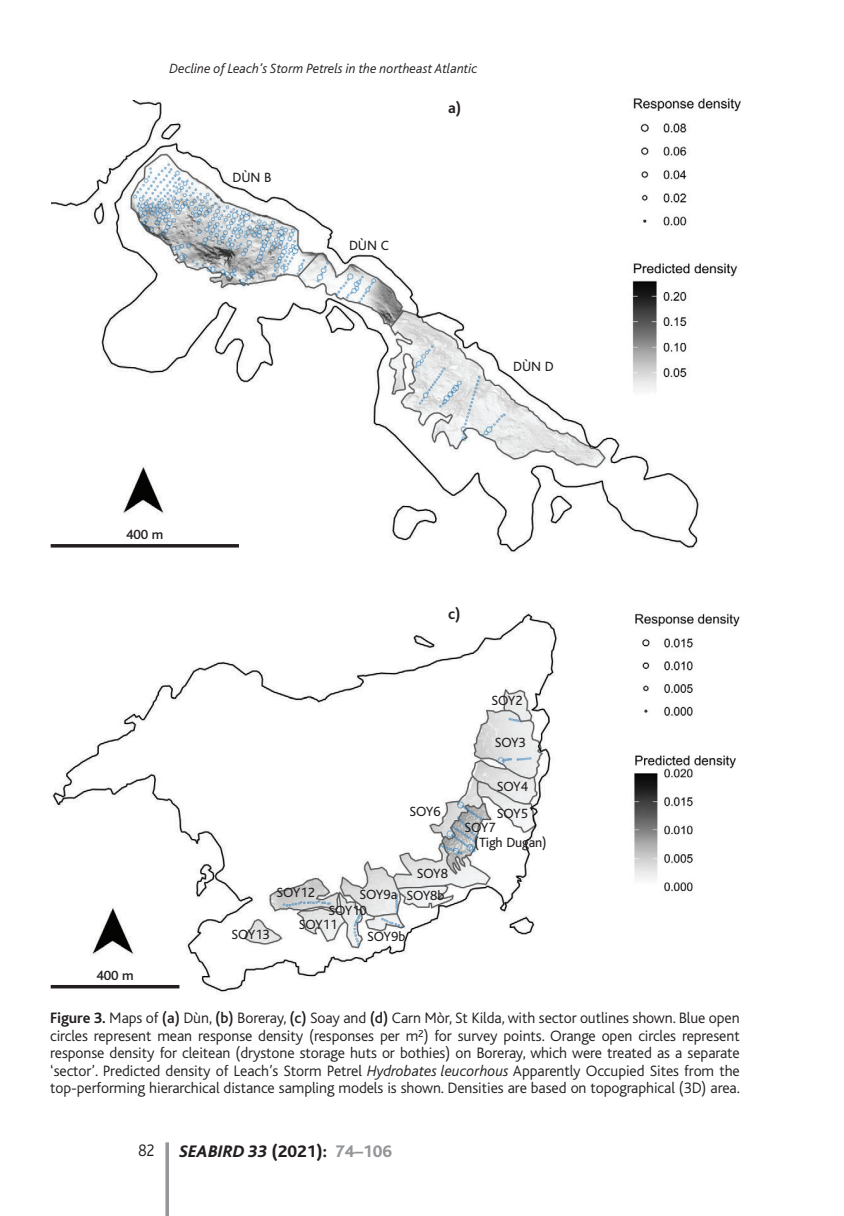
<style>
.page{position:relative;width:844px;height:1216px;background:#fff}
.page>*{position:absolute;margin:0;border:0;box-sizing:border-box;transform-origin:0 0}
.t1{font:italic 800 17.5px "Bliss";color:#231f20}
.t2{font:300 17.5px "Bliss";color:#231f20;scale:.9 1}
.t3{font:300 15.75px/17.5px "Bliss";letter-spacing:-.005em;color:#231f20;text-align:justify}
.t4{font:700 15.75px "Bliss";color:#231f20}
.t5{font:14px "Bliss";letter-spacing:-.005em;color:#231f20}
.t6{font:italic 300 14px "Bliss";color:#231f20}
.t7{font:500 14px "Bliss";letter-spacing:-.005em;color:#231f20}
.s1{font-weight:700}
.s2{font-weight:500}
.s3{font-style:italic}
.s4{font-style:normal}
.s5{font-style:normal;color:#939598}
</style>
<div class="page">
<svg style="left:165px;top:1142px;width:4px;height:73px"></svg>
<img style="left:51px;top:100px;width:648px;height:454px">
<img style="left:51px;top:612px;width:507px;height:381px">
<img style="left:116px;top:462px;width:55px;height:57px">
<hr style="left:51px;top:544px;width:188px;height:3px;background:#231f20">
<img style="left:624px;top:98px;width:117px;height:321px">
<img style="left:634px;top:613px;width:106px;height:279px">
<img style="left:86px;top:903px;width:54px;height:57px">
<svg style="left:51px;top:984px;width:128px;height:4px"></svg>
<p class="t6" style="left:169px;top:64px;width:309px">Decline of Leach’s Storm Petrels in the northeast Atlantic</p>
<p class="t7" style="left:126px;top:530px;width:39px">400 m</p>
<p class="t7" style="left:96px;top:970px;width:39px">400 m</p>
<p class="t5" style="left:232px;top:173px;width:40px">DÙN B</p>
<p class="t5" style="left:349px;top:240px;width:41px">DÙN C</p>
<p class="t4" style="left:448px;top:102px;width:15px">a)</p>
<p class="t5" style="left:513px;top:362px;width:42px">DÙN D</p>
<p class="t4" style="left:448px;top:609px;width:14px">c)</p>
<p class="t5" style="left:491px;top:696px;width:33px">SOY2</p>
<p class="t5" style="left:494px;top:737px;width:33px">SOY3</p>
<p class="t5" style="left:496px;top:781px;width:33px">SOY4</p>
<p class="t5" style="left:409px;top:806px;width:33px">SOY6</p>
<p class="t5" style="left:496px;top:809px;width:33px">SOY5</p>
<p class="t5" style="left:464px;top:823px;width:33px">SOY7</p>
<p class="t5" style="left:416px;top:868px;width:33px">SOY8</p>
<p class="t5" style="left:474px;top:838px;width:74px">(Tigh Dugan)</p>
<p class="t5" style="left:276px;top:888px;width:40px">SOY12</p>
<p class="t5" style="left:299px;top:919px;width:40px">SOY11</p>
<p class="t5" style="left:359px;top:889px;width:39px">SOY9a</p>
<p class="t5" style="left:406px;top:890px;width:40px">SOY8b</p>
<p class="t5" style="left:328px;top:905px;width:40px">SOY10</p>
<p class="t5" style="left:231px;top:929px;width:40px">SOY13</p>
<p class="t5" style="left:367px;top:931px;width:40px">SOY9b</p>
<p class="t3" style="left:50px;top:1010px;width:691px"><span class="s1">Figure 3.</span> Maps of <span class="s2">(a)</span> Dùn, <span class="s2">(b)</span> Boreray, <span class="s2">(c)</span> Soay and <span class="s2">(d)</span> Carn Mòr, St Kilda, with sector outlines shown. Blue open circles represent mean response density (responses per m<sup>2</sup>) for survey points. Orange open circles represent response density for cleitean (drystone storage huts or bothies) on Boreray, which were treated as a separate ‘sector’. Predicted density of Leach’s Storm Petrel <span class="s3">Hydrobates leucorhous</span> Apparently Occupied Sites from the top-performing hierarchical distance sampling models is shown. Densities are based on topographical (3D) area.</p>
<p class="t2" style="left:138px;top:1144px;width:20px">82</p>
<p class="t1" style="left:179px;top:1145px;width:214px">SEABIRD 33 <span class="s4">(2021):</span> <span class="s5">74–106</span></p>
</div>
